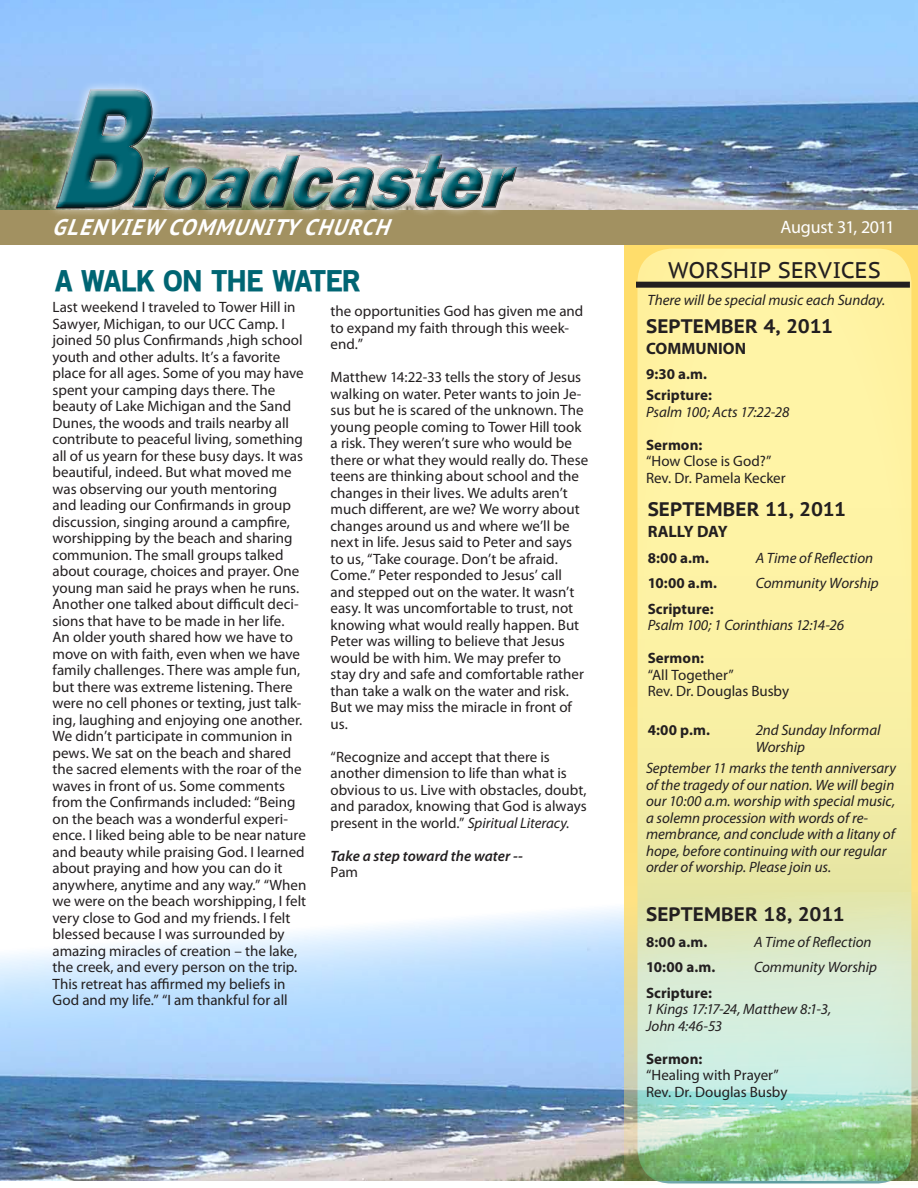
<style>
.page{position:relative;width:918px;height:1188px;background:#fff}
.page>*{position:absolute;margin:0;border:0;box-sizing:border-box;transform-origin:0 0}
.t1{font:900 28.5px "Old Sans";letter-spacing:-.025em;color:#006573}
.t2{font:italic 700 22.5px "PT Sans Caption";color:#fff;scale:.87 1}
.t3{font:22.5px "PT Sans Caption";letter-spacing:-.01em;color:#231f20}
.t4{font:700 19.5px "PT Sans Caption";letter-spacing:.005em;color:#231f20}
.t5{font:18px "Myriad Pro";letter-spacing:-.02em;color:#fff}
.t6{font:700 16.5px "Myriad Pro";color:#231f20}
.t7{font:900 16.5px "Old Sans";letter-spacing:-.035em;color:#fff}
.t8{font:15px/16.5px "Myriad Pro";color:#231f20}
.t9{font:italic 15px/16.5px "Myriad Pro";letter-spacing:-.005em;color:#231f20}
.t10{font:700 15px/21px "Myriad Pro";letter-spacing:.005em;color:#231f20}
.t11{font:italic 600 15px "Myriad Pro";color:#231f20}
.s1{font-style:italic}
</style>
<div class="page">
<img style="left:0;top:892px;width:625px;height:288px">
<img style="left:0;top:0;width:918px;height:211px">
<svg style="left:625px;top:245px;width:293px;height:939px;background:#eed87d"></svg>
<svg style="left:638px;top:249px;width:273px;height:935px;background:#e8ebac"></svg>
<div style="left:636px;top:282px;width:274px;height:6px;background:#231f20"></div>
<div style="left:0;top:211px;width:918px;height:34px;background:#a29161"></div>
<div style="left:45px;top:79px;width:480px;height:139px;background:#fff;opacity:.81"></div>
<div style="left:53px;top:81px;width:101px;height:127px;background:#fff;opacity:.75"></div>
<div style="left:479px;top:158px;width:39px;height:49px;background:#fff;opacity:.75"></div>
<div style="left:479px;top:166px;width:39px;height:42px;background:#231f20;opacity:.78"></div>
<img style="left:55px;top:89px;width:462px;height:120px">
<div style="left:130px;top:158px;width:41px;height:49px;background:#fff;opacity:.75"></div>
<div style="left:130px;top:166px;width:41px;height:42px;background:#231f20;opacity:.78"></div>
<h2 class="t2" style="left:52px;top:212px;width:400px">GLENVIEWCOMMUNITYCHURCH</h2>
<p class="t5" style="left:780px;top:215px;width:116px">August 31, 2011</p>
<p class="t7" style="left:792px;top:224px;width:113px">JUNE 29, 2011</p>
<h1 class="t1" style="left:55px;top:262px;width:307px">A WALK ON THE WATER</h1>
<p class="t8" style="left:53px;top:299px;width:255px">Last weekend I traveled to Tower Hill in Sawyer, Michigan, to our UCC Camp. I joined 50 plus Confirmands ,high school youth and other adults. It’s a favorite place for all ages. Some of you may have spent your camping days there. The beauty of Lake Michigan and the Sand Dunes, the woods and trails nearby all contribute to peaceful living, something all of us yearn for these busy days. It was beautiful, indeed. But what moved me was observing our youth mentoring<br>and leading our Confirmands in group discussion, singing around a campfire, worshipping by the beach and sharing communion. The small groups talked about courage, choices and prayer. One young man said he prays when he runs.<br>Another one talked about difficult deci&shy;sions that have to be made in her life.<br>An older youth shared how we have to move on with faith, even when we have family challenges. There was ample fun, but there was extreme listening. There were no cell phones or texting, just talk&shy;ing, laughing and enjoying one another.<br>We didn’t participate in communion in pews. We sat on the beach and shared the sacred elements with the roar of the waves in front of us. Some comments from the Confirmands included: “Being on the beach was a wonderful experi&shy;ence. I liked being able to be near nature and beauty while praising God. I learned about praying and how you can do it anywhere, anytime and any way.” “When we were on the beach worshipping, I felt very close to God and my friends. I felt blessed because I was surrounded by amazing miracles of creation – the lake, the creek, and every person on the trip.<br>This retreat has affirmed my beliefs in God and my life.” “I am thankful for all</p>
<p class="t8" style="left:331px;top:303px;width:254px">the opportunities God has given me and to expand my faith through this week&shy;end.”</p>
<p class="t8" style="left:331px;top:369px;width:259px">Matthew 14:22-33 tells the story of Jesus walking on water. Peter wants to join Je&shy;sus but he is scared of the unknown. The young people coming to Tower Hill took a risk. They weren’t sure who would be there or what they would really do. These teens are thinking about school and the changes in their lives. We adults aren’t much different, are we? We worry about changes around us and where we’ll be next in life. Jesus said to Peter and says to us, “Take courage. Don’t be afraid.<br>Come.” Peter responded to Jesus’ call and stepped out on the water. It wasn’t easy. It was uncomfortable to trust, not knowing what would really happen. But Peter was willing to believe that Jesus would be with him. We may prefer to stay dry and safe and comfortable rather than take a walk on the water and risk.<br>But we may miss the miracle in front of us.</p>
<p class="t8" style="left:331px;top:748px;width:258px">“Recognize and accept that there is another dimension to life than what is obvious to us. Live with obstacles, doubt, and paradox, knowing that God is always present in the world.” <span class="s1">Spiritual Literacy.</span></p>
<p class="t11" style="left:331px;top:846px;width:194px">Take a step toward the water --</p>
<p class="t8" style="left:331px;top:864px;width:29px">Pam</p>
<h2 class="t3" style="left:668px;top:256px;width:214px">WORSHIP SERVICES</h2>
<p class="t9" style="left:648px;top:291px;width:239px">There will be special music each Sunday.</p>
<h3 class="t4" style="left:646px;top:313px;width:189px">SEPTEMBER 4, 2011</h3>
<p class="t6" style="left:646px;top:337px;width:102px">COMMUNION</p>
<p class="t10" style="left:646px;top:363px;width:67px">9:30 a.m.<br>Scripture:</p>
<p class="t9" style="left:646px;top:403px;width:145px">Psalm 100; Acts 17:22-28</p>
<p class="t10" style="left:646px;top:434px;width:58px">Sermon:</p>
<p class="t8" style="left:646px;top:453px;width:141px">“How Close is God?”<br>Rev. Dr. Pamela Kecker</p>
<h3 class="t4" style="left:648px;top:496px;width:200px">SEPTEMBER 11, 2011</h3>
<p class="t6" style="left:648px;top:521px;width:82px">RALLY DAY</p>
<p class="t10" style="left:648px;top:547px;width:63px">8:00 a.m.</p>
<p class="t9" style="left:756px;top:549px;width:119px">A Time of Reflection</p>
<p class="t10" style="left:648px;top:572px;width:71px">10:00 a.m.</p>
<p class="t9" style="left:756px;top:575px;width:125px">Community Worship</p>
<p class="t10" style="left:648px;top:598px;width:67px">Scripture:</p>
<p class="t9" style="left:648px;top:617px;width:198px">Psalm 100; 1 Corinthians 12:14-26</p>
<p class="t10" style="left:648px;top:647px;width:58px">Sermon:</p>
<p class="t8" style="left:648px;top:666px;width:143px">“All Together”<br>Rev. Dr. Douglas Busby</p>
<p class="t10" style="left:648px;top:719px;width:64px">4:00 p.m.</p>
<p class="t9" style="left:756px;top:722px;width:126px">2nd Sunday Informal<br>Worship</p>
<p class="t9" style="left:646px;top:760px;width:252px">September 11 marks the tenth anniversary of the tragedy of our nation. We will begin our 10:00 a.m. worship with special music, a solemn procession with words of re&shy;membrance, and conclude with a litany of hope, before continuing with our regular order of worship. Please join us.</p>
<h3 class="t4" style="left:646px;top:901px;width:201px">SEPTEMBER 18, 2011</h3>
<p class="t10" style="left:646px;top:931px;width:63px">8:00 a.m.</p>
<p class="t9" style="left:754px;top:933px;width:119px">A Time of Reflection</p>
<p class="t10" style="left:646px;top:956px;width:71px">10:00 a.m.</p>
<p class="t9" style="left:754px;top:959px;width:125px">Community Worship</p>
<p class="t10" style="left:646px;top:982px;width:67px">Scripture:</p>
<p class="t9" style="left:646px;top:1001px;width:187px">1 Kings 17:17-24, Matthew 8:1-3,<br>John 4:46-53</p>
<p class="t10" style="left:646px;top:1048px;width:58px">Sermon:</p>
<p class="t8" style="left:646px;top:1067px;width:143px">“Healing with Prayer”<br>Rev. Dr. Douglas Busby</p>
</div>
